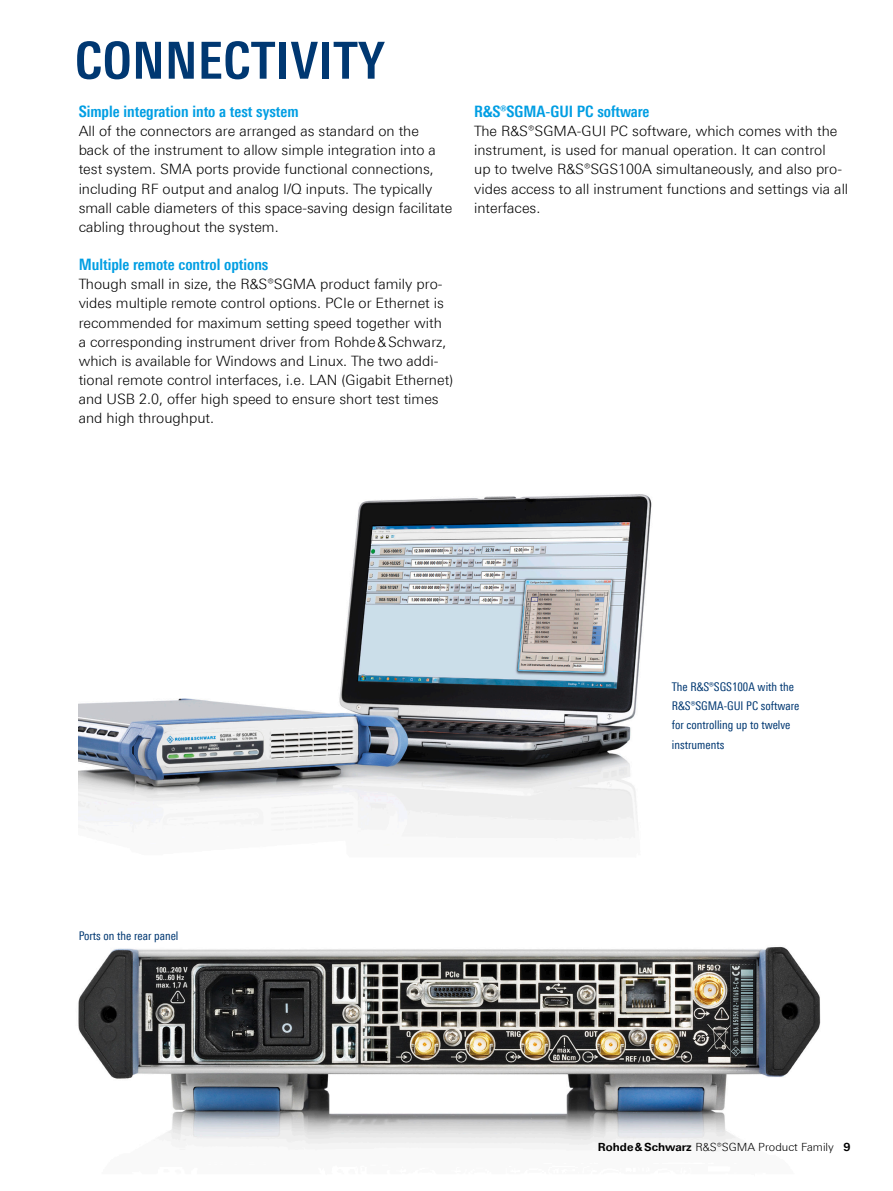
<style>
.page{position:relative;width:893px;height:1191px;background:#fff}
.page>*{position:absolute;margin:0;border:0;box-sizing:border-box;transform-origin:0 0}
.Seiten_Headline_34Pt_blau{font:700 condensed 51px "Linotype Universfor RS";letter-spacing:.01em;color:#003872}
.Absatzfett_cyan{font:700 condensed 15.75px "Linotype Universfor RS";color:#009ee3}
.Haupttext_ohne_Abstand{font:300 14.25px/19.2px "Linotype Universfor RS";color:#000}
.Bildunterschrift{font:condensed 12px/19.2px "Linotype Universfor RS";color:#003872}
.t1{font:300 11.25px "Linotype Universfor RS";color:#000}
.s1{font-weight:700}
</style>
<div class="page">
<img style="left:78px;top:946px;width:743px;height:205px">
<img style="left:79px;top:494px;width:573px;height:346px">
<p class="Seiten_Headline_34Pt_blau" style="left:75px;top:30px;width:311px">CONNECTIVITY</p>
<p class="Absatzfett_cyan" style="left:79px;top:102px;width:222px">Simple integration into a test system</p>
<p class="Haupttext_ohne_Abstand" style="left:79px;top:121px;width:375px">All of the connectors are arranged as standard on the back of the instrument to allow simple integration into a test system. SMA ports provide functional connections, including RF output and analog I/Q inputs. The typically small cable diameters of this space-saving design facilitate cabling throughout the system.</p>
<p class="Absatzfett_cyan" style="left:79px;top:255px;width:191px">Multiple remote control options</p>
<p class="Haupttext_ohne_Abstand" style="left:79px;top:274px;width:376px">Though small in size, the R&amp;S®SGMA product family pro&shy;vides multiple remote control options. PCIe or Ethernet is recommended for maximum setting speed together with<br>a corresponding instrument driver from Rohde&amp;Schwarz, which is available for Windows and Linux. The two addi&shy;tional remote control interfaces, i.e. LAN (Gigabit Ethernet) and USB 2.0, offer high speed to ensure short test times and high throughput.</p>
<p class="Absatzfett_cyan" style="left:474px;top:102px;width:177px">R&amp;S®SGMA-GUI PC software</p>
<p class="Haupttext_ohne_Abstand" style="left:474px;top:121px;width:376px">The R&amp;S®SGMA-GUI PC software, which comes with the instrument, is used for manual operation. It can control<br>up to twelve R&amp;S®SGS100A simultaneously, and also pro&shy;vides access to all instrument functions and settings via all interfaces.</p>
<p class="Bildunterschrift" style="left:79px;top:926px;width:101px">Ports on the rear panel</p>
<p class="Bildunterschrift" style="left:672px;top:677px;width:129px">The R&amp;S®SGS100A with the<br>R&amp;S®SGMA‑GUI PC software for controlling up to twelve instruments</p>
<p class="t1" style="left:598px;top:1140px;width:254px"><span class="s1">Rohde&amp;Schwarz</span> R&amp;S®SGMA Product Family <span class="s1">9</span></p>
</div>
